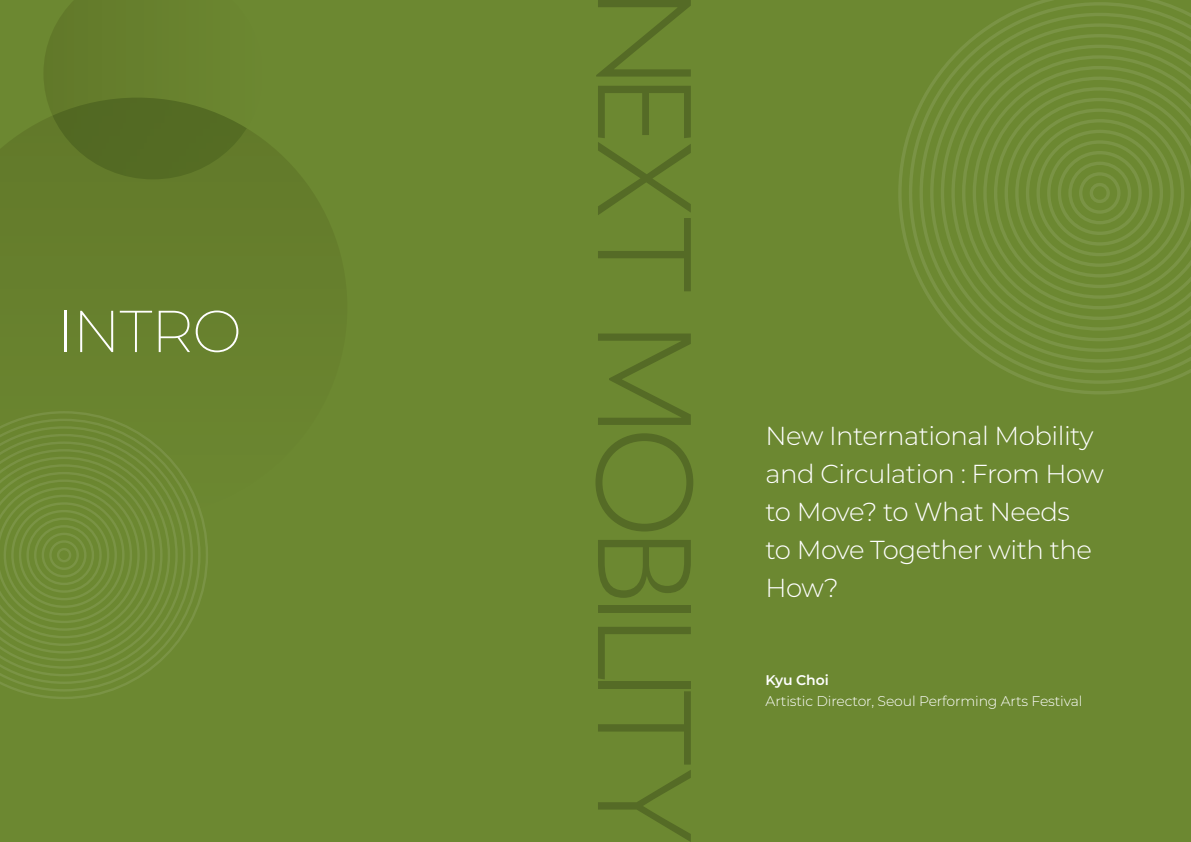
<style>
.page{position:relative;width:1191px;height:842px;background:#6c8831}
.page>*{position:absolute;margin:0;border:0;box-sizing:border-box;transform-origin:0 0}
.t1{font:200 59px "Montserrat";letter-spacing:-.02em;color:#fff}
.t2{font:300 26px/38px "Montserrat";letter-spacing:-.02em;color:#fff}
.t3{font:300 14px "Montserrat";letter-spacing:-.01em;color:#fff}
.t4{font:600 14px "Montserrat";letter-spacing:-.01em;color:#fff}
</style>
<div class="page">
<svg style="left:898px;top:0;width:264px;height:394px"></svg>
<svg style="left:909px;top:2px;width:280px;height:382px"></svg>
<svg style="left:919px;top:13px;width:272px;height:360px"></svg>
<svg style="left:930px;top:23px;width:261px;height:340px"></svg>
<svg style="left:940px;top:34px;width:251px;height:318px"></svg>
<svg style="left:596px;top:0;width:95px;height:77px"></svg>
<svg style="left:598px;top:86px;width:93px;height:205px"></svg>
<svg style="left:598px;top:333px;width:93px;height:92px"></svg>
<svg style="left:595px;top:433px;width:98px;height:98px"></svg>
<svg style="left:598px;top:540px;width:93px;height:58px"></svg>
<div style="left:598px;top:605px;width:93px;height:7px;background:#556b26"></div>
<svg style="left:598px;top:627px;width:93px;height:52px"></svg>
<div style="left:598px;top:681px;width:93px;height:8px;background:#556b26"></div>
<svg style="left:598px;top:691px;width:93px;height:151px"></svg>
<svg style="left:0;top:120px;width:334px;height:116px"></svg>
<svg style="left:43px;top:0;width:219px;height:179px"></svg>
<svg style="left:18px;top:411px;width:190px;height:288px"></svg>
<svg style="left:1px;top:419px;width:199px;height:272px"></svg>
<svg style="left:0;top:426px;width:193px;height:258px"></svg>
<svg style="left:0;top:434px;width:185px;height:242px"></svg>
<svg style="left:0;top:441px;width:178px;height:228px"></svg>
<svg style="left:0;top:449px;width:170px;height:212px"></svg>
<h1 class="t1" style="left:57px;top:291px;width:186px">INTRO</h1>
<p class="t2" style="left:765px;top:415px;width:340px">New International Mobility and Circulation : From How to Move? to What Needs<br>to Move Together with the<br>How?</p>
<p class="t4" style="left:765px;top:670px;width:65px">Kyu Choi</p>
<p class="t3" style="left:765px;top:692px;width:318px">Artistic Director, Seoul Performing Arts Festival</p>
</div>
